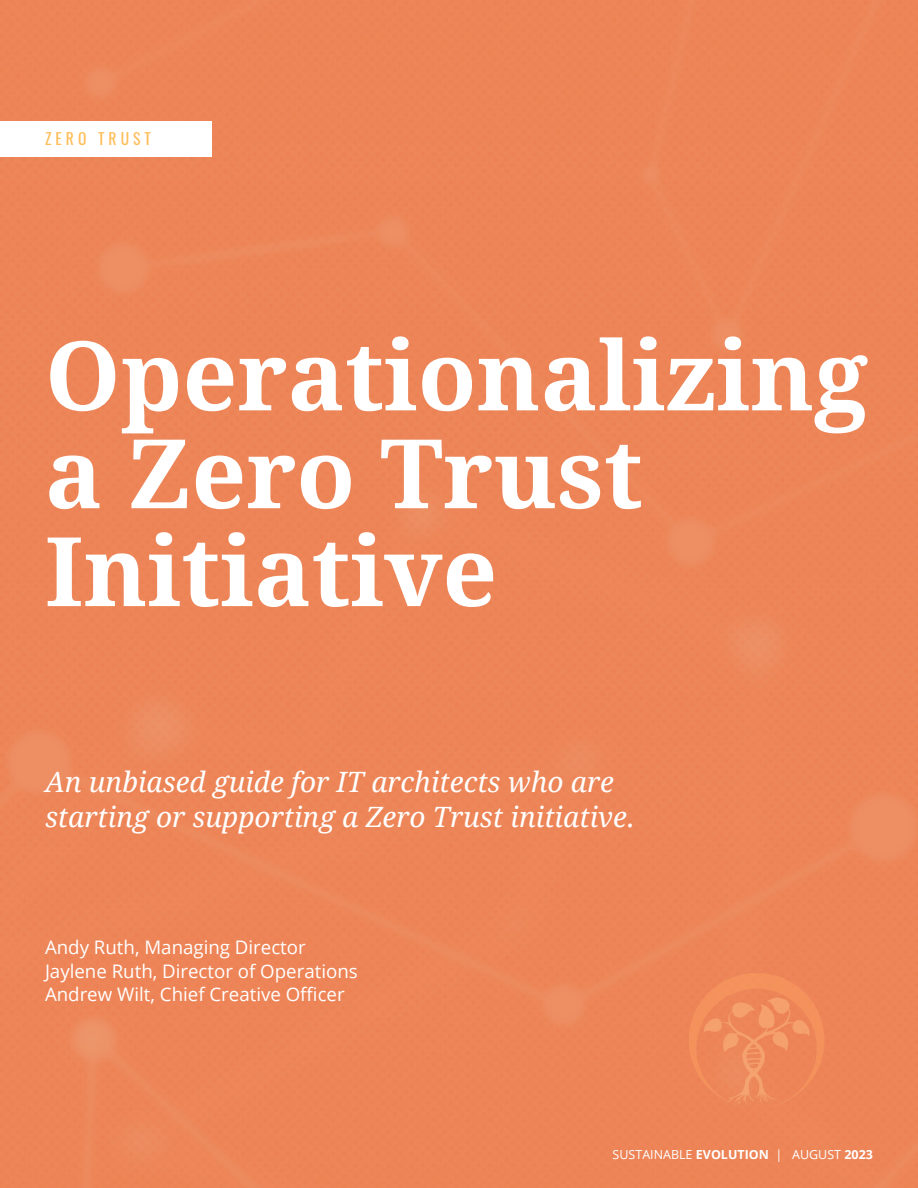
<style>
.page{position:relative;width:918px;height:1188px;background:#ed8558}
.page>*{position:absolute;margin:0;border:0;box-sizing:border-box;transform-origin:0 0}
.t1{font:700 96px/97.8px "Droid Serif";color:#fff}
.t2{font:italic 28.05px/34.8px "Droid Serif";color:#fff}
.t3{font:18.75px "Open Sans";color:#fff}
.t4{font:15.6px "Oswald";letter-spacing:.26em;color:#ffbd59}
.t5{font:12.45px "Open Sans";color:#fff}
.s1{font-weight:700}
</style>
<div class="page">
<div style="left:0;top:121px;width:211px;height:36px;background:#fff"></div>
<img style="left:687px;top:970px;width:139px;height:139px">
<p class="t4" style="left:45px;top:127px;width:107px">ZERO TRUST</p>
<p class="t1" style="left:45px;top:328px;width:825px">Operationalizing a Zero Trust<br>Initiative</p>
<p class="t2" style="left:45px;top:765px;width:592px">An unbiased guide for IT architects who are starting or supporting a Zero Trust initiative.</p>
<p class="t3" style="left:45px;top:934px;width:262px">Andy Ruth, Managing Director</p>
<p class="t3" style="left:45px;top:958px;width:314px">Jaylene Ruth, Director of Operations</p>
<p class="t3" style="left:45px;top:981px;width:301px">Andrew Wilt, Chief Creative Officer</p>
<p class="t5" style="left:613px;top:1145px;width:262px">SUSTAINABLE <span class="s1">EVOLUTION</span> | AUGUST <span class="s1">2023</span></p>
</div>
